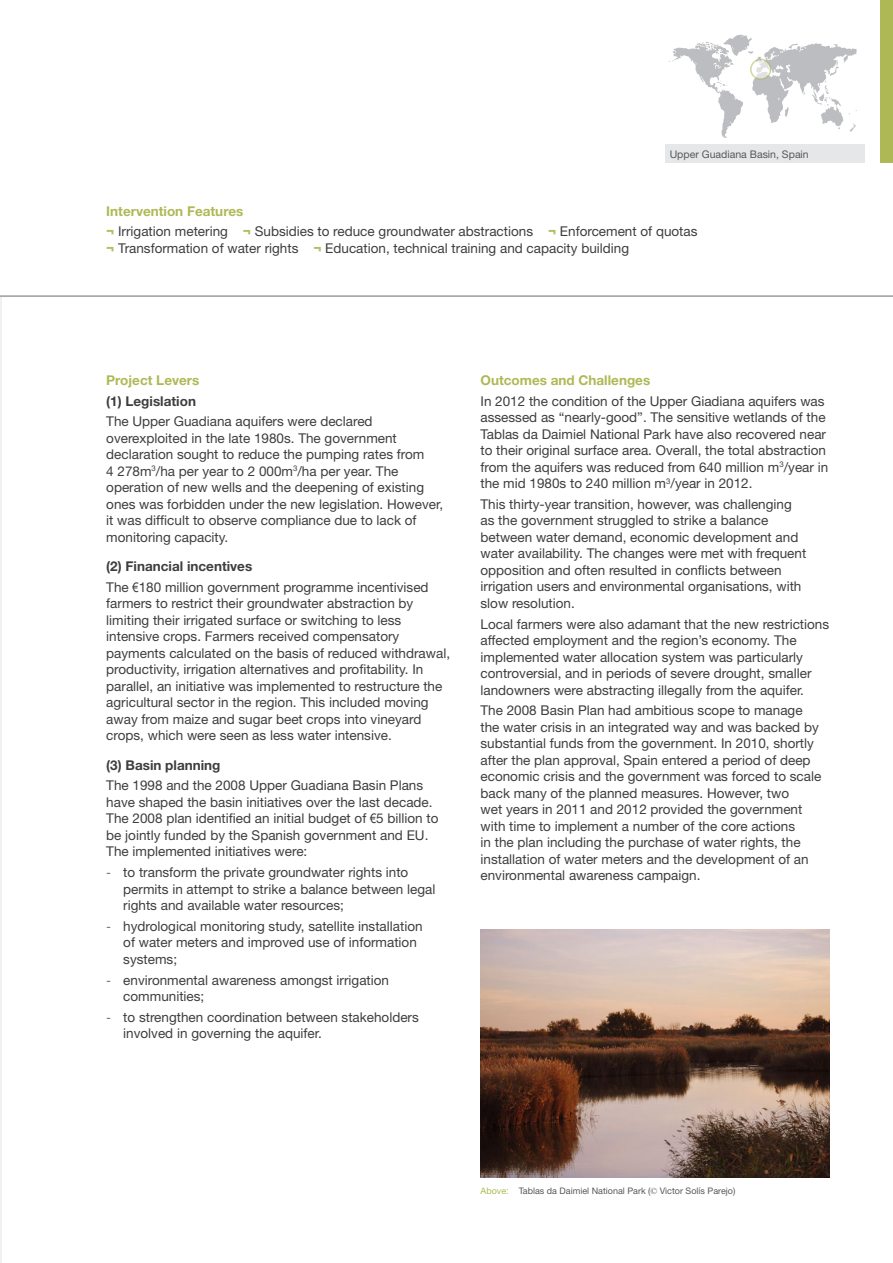
<style>
.page{position:relative;width:893px;height:1263px;background:#fff}
.page>*{position:absolute;margin:0;border:0;box-sizing:border-box;transform-origin:0 0}
.Body_copy_9pt{font:13.5px/16.5px "Helvetica Neue";color:#3e3e3f}
.Body_copy_9pt_last_p{font:13.5px/16.5px "Helvetica Neue";color:#3e3e3f}
.Sub_heading_Municipa{font:700 13.5px "Helvetica Neue";color:#aeb955}
.Sub_heading{font:700 13.5px "Helvetica Neue";color:#3e3e3f}
.Box_Copy{font:10.5px "Helvetica Neue";color:#57585a}
.Caption_copy{font:9px "Helvetica Neue";color:#57585a}
.s1{font-weight:800;color:#b5be65}
.s2{font-family:"Arial Narrow"}
.s3{font-weight:300}
.s4{color:#aeb955}
.s5{font-family:"Times New Roman"}
</style>
<div class="page">
<hr style="left:0;top:295px;width:1px;height:968px;background:#f0f1f2">
<div style="left:880px;top:0;width:13px;height:163px;background:#aeb955"></div>
<svg style="left:669px;top:35px;width:188px;height:103px"></svg>
<svg style="left:751px;top:59px;width:20px;height:20px"></svg>
<div style="left:750px;top:59px;width:21px;height:21px;border:2px solid #aeb955;border-radius:50%"></div>
<div style="left:665px;top:144px;width:200px;height:19px;background:#e6e7e9"></div>
<hr style="left:0;top:295px;width:893px;height:2px;background:#a8a9ad">
<img style="left:480px;top:929px;width:349px;height:249px">
<p class="Box_Copy" style="left:670px;top:148px;width:141px">Upper Guadiana Basin, Spain</p>
<p class="Sub_heading_Municipa" style="left:106px;top:203px;width:139px">Intervention Features</p>
<p class="Body_copy_9pt" style="left:106px;top:223px;width:593px"><span class="s1">¬</span> Irrigation metering <span class="s1">¬</span> Subsidies to reduce groundwater abstractions <span class="s1">¬</span> Enforcement of quotas <span class="s1">¬</span> Transformation of water rights <span class="s1">¬</span> Education, technical training and capacity building</p>
<p class="Sub_heading_Municipa" style="left:106px;top:372px;width:95px">Project Levers</p>
<p class="Sub_heading" style="left:106px;top:392px;width:91px">(1) Legislation</p>
<p class="Body_copy_9pt_last_p" style="left:106px;top:413px;width:338px">The Upper Guadiana aquifers were declared overexploited in the late 1980s. The government declaration sought to reduce the pumping rates from<br>4 278m<sup>3</sup>/ha per year to 2 000m<sup>3</sup>/ha per year. The operation of new wells and the deepening of existing ones was forbidden under the new legislation. However, it was difficult to observe compliance due to lack of monitoring capacity.</p>
<p class="Sub_heading" style="left:106px;top:558px;width:147px">(2) Financial incentives</p>
<p class="Body_copy_9pt_last_p" style="left:106px;top:579px;width:345px">The <span class="s2">€</span>180 million government programme incentivised farmers to restrict their groundwater abstraction by limiting their irrigated surface or switching to less intensive crops. Farmers received compensatory payments calculated on the basis of reduced withdrawal, productivity, irrigation alternatives and profitability. In parallel, an initiative was implemented to restructure the agricultural sector in the region. This included moving away from maize and sugar beet crops into vineyard crops, which were seen as less water intensive.</p>
<p class="Sub_heading" style="left:106px;top:756px;width:116px">(3) Basin planning</p>
<p class="Body_copy_9pt" style="left:106px;top:777px;width:334px">The 1998 and the 2008 Upper Guadiana Basin Plans have shaped the basin initiatives over the last decade.<br>The 2008 plan identified an initial budget of <span class="s2">€</span>5 billion to be jointly funded by the Spanish government and EU.<br>The implemented initiatives were:</p>
<p class="Body_copy_9pt" style="left:123px;top:864px;width:314px;text-indent:-17px"><span class="s3">-</span> to transform the private groundwater rights into permits in attempt to strike a balance between legal rights and available water resources;</p>
<p class="Body_copy_9pt" style="left:123px;top:918px;width:301px;text-indent:-17px"><span class="s3">-</span> hydrological monitoring study, satellite installation of water meters and improved use of information systems;</p>
<p class="Body_copy_9pt" style="left:123px;top:971px;width:267px;text-indent:-17px"><span class="s3">-</span> environmental awareness amongst irrigation communities;</p>
<p class="Body_copy_9pt" style="left:123px;top:1009px;width:297px;text-indent:-17px"><span class="s3">-</span> to strengthen coordination between stakeholders involved in governing the aquifer.</p>
<p class="Sub_heading_Municipa" style="left:480px;top:372px;width:171px">Outcomes and Challenges</p>
<p class="Body_copy_9pt" style="left:480px;top:392px;width:349px">In 2012 the condition of the Upper Giadiana aquifers was assessed as “nearly-good”. The sensitive wetlands of the Tablas da Daimiel National Park have also recovered near to their original surface area. Overall, the total abstraction from the aquifers was reduced from 640 million m<sup>3</sup>/year in the mid 1980s to 240 million m<sup>3</sup>/year in 2012.</p>
<p class="Body_copy_9pt" style="left:480px;top:496px;width:327px">This thirty-year transition, however, was challenging as the government struggled to strike a balance between water demand, economic development and water availability. The changes were met with frequent opposition and often resulted in conflicts between irrigation users and environmental organisations, with slow resolution.</p>
<p class="Body_copy_9pt" style="left:480px;top:615px;width:350px">Local farmers were also adamant that the new restrictions affected employment and the region’s economy. The implemented water allocation system was particularly controversial, and in periods of severe drought, smaller landowners were abstracting illegally from the aquifer.</p>
<p class="Body_copy_9pt" style="left:480px;top:702px;width:342px">The 2008 Basin Plan had ambitious scope to manage the water crisis in an integrated way and was backed by substantial funds from the government. In 2010, shortly after the plan approval, Spain entered a period of deep economic crisis and the government was forced to scale back many of the planned measures. However, two<br>wet years in 2011 and 2012 provided the government with time to implement a number of the core actions<br>in the plan including the purchase of water rights, the installation of water meters and the development of an environmental awareness campaign.</p>
<p class="Caption_copy" style="left:480px;top:1185px;width:256px"><span class="s4">Above:</span> Tablas da Daimiel National Park (<span class="s5">©</span> Victor Solís Parejo)</p>
</div>
